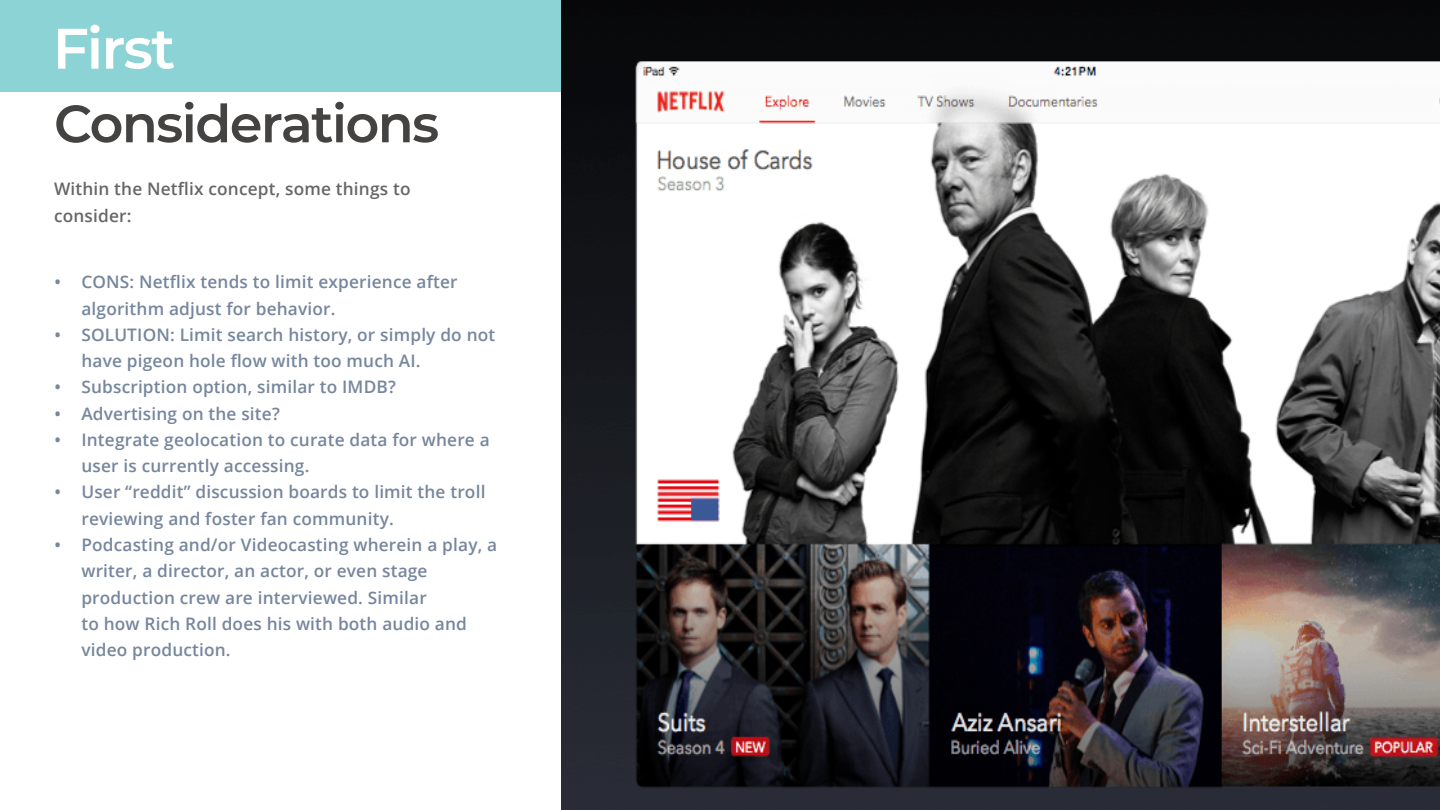
<style>
.page{position:relative;width:1440px;height:810px;background:#fff}
.page>*{position:absolute;margin:0;border:0;box-sizing:border-box;transform-origin:0 0}
.t1{font:600 57px "Montserrat";letter-spacing:-.03em;color:#fff}
.t2{font:600 52.5px "Montserrat";letter-spacing:-.03em;color:#444342}
.t3{font:600 17.25px/26.2px "Open Sans";letter-spacing:.01em;color:#76869d}
.t4{font:600 17.25px/26.2px "Open Sans";letter-spacing:.01em;color:#666}
</style>
<div class="page">
<div style="left:0;top:0;width:562px;height:92px;background:#8bd3d5"></div>
<img style="left:562px;top:0;width:878px;height:810px">
<h1 class="t1" style="left:53px;top:8px;width:124px">First</h1>
<h2 class="t2" style="left:54px;top:86px;width:387px">Considerations</h2>
<p class="t4" style="left:54px;top:176px;width:358px">Within the Netflix concept, some things to consider:</p>
<p class="t3" style="left:81px;top:269px;width:378px;text-indent:-27px">• CONS: Netflix tends to limit experience after algorithm adjust for behavior.</p>
<p class="t3" style="left:81px;top:321px;width:415px;text-indent:-27px">• SOLUTION: Limit search history, or simply do not have pigeon hole flow with too much AI.</p>
<p class="t3" style="left:54px;top:374px;width:343px">• Subscription option, similar to IMDB?</p>
<p class="t3" style="left:54px;top:400px;width:227px">• Advertising on the site?</p>
<p class="t3" style="left:81px;top:426px;width:410px;text-indent:-27px">• Integrate geolocation to curate data for where a user is currently accessing.</p>
<p class="t3" style="left:81px;top:479px;width:406px;text-indent:-27px">• User “reddit” discussion boards to limit the troll reviewing and foster fan community.</p>
<p class="t3" style="left:81px;top:531px;width:417px;text-indent:-27px">• Podcasting and/or Videocasting wherein a play, a writer, a director, an actor, or even stage production crew are interviewed. Similar<br>to how Rich Roll does his with both audio and video production.</p>
</div>
